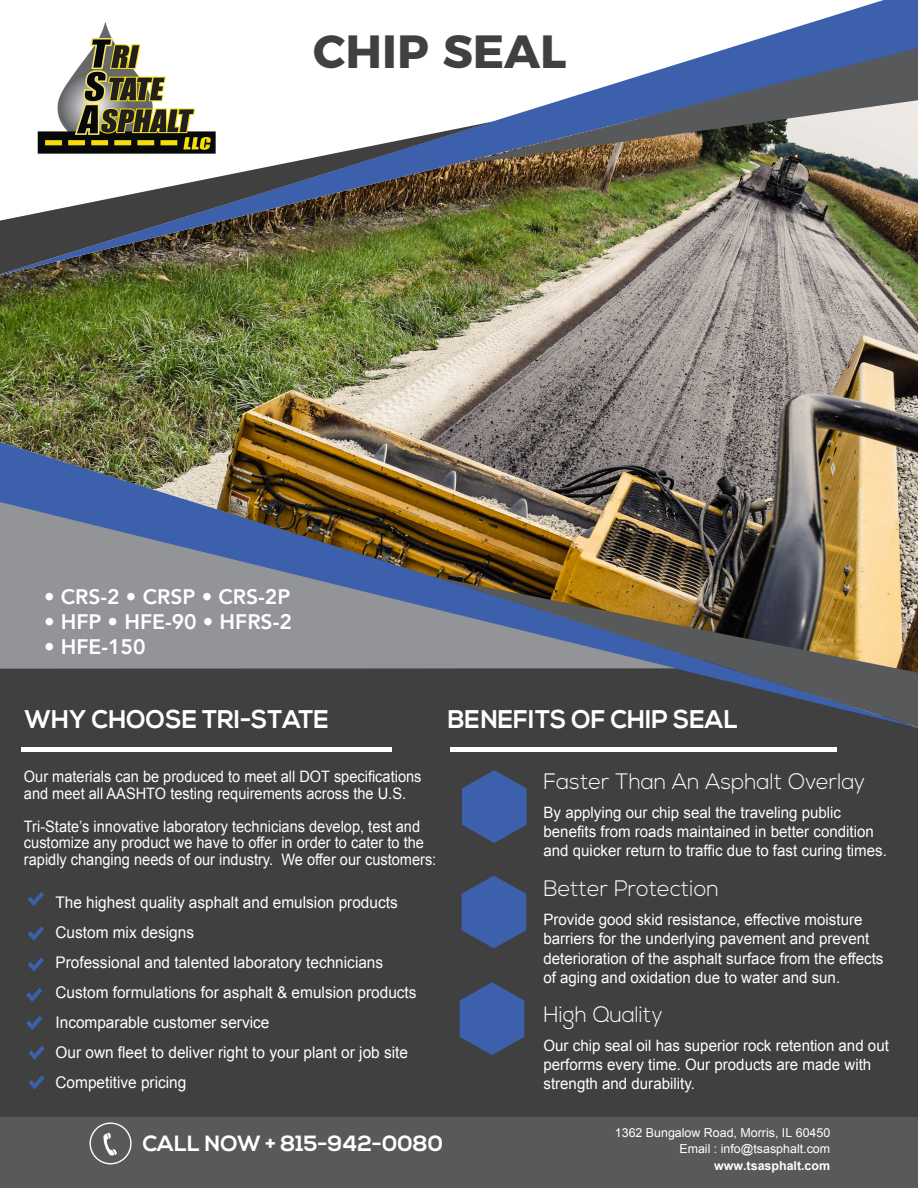
<style>
.page{position:relative;width:918px;height:1188px;background:#fff}
.page>*{position:absolute;margin:0;border:0;box-sizing:border-box;transform-origin:0 0}
.t1{font:700 46.5px "Montserrat";color:#404041}
.t2{font:700 25.5px "Nexa";color:#fff;scale:.96 1}
.t3{font:300 22.35px "Nexa";color:#fff;scale:.96 1}
.t4{font:700 22.05px "Nexa";color:#fff}
.t5{font:800 21px "Avenir";color:#fff}
.t6{font:16.05px/30px "Arial";color:#fff;scale:.96 1}
.t7{font:15.75px/16.5px "Arial";color:#fff;scale:.92 1}
.t8{font:15.6px/19.2px "Arial";color:#fff;scale:.96 1}
.t9{font:12.45px/16.5px "Arial";color:#fff;text-align:right}
.t10{font:700 12.45px "Arial";color:#fff}
</style>
<div class="page">
<div style="left:0;top:1114px;width:918px;height:74px;background:#58595b"></div>
<div style="left:0;top:515px;width:918px;height:602px;background:#404041"></div>
<img style="left:0;top:275px;width:918px;height:167px">
<img style="left:0;top:0;width:918px;height:275px">
<img style="left:0;top:442px;width:918px;height:286px">
<svg style="left:0;top:502px;width:676px;height:167px;background:#7b7a79"></svg>
<img style="left:0;top:121px;width:493px;height:153px">
<svg style="left:432px;top:576px;width:486px;height:151px"></svg>
<svg style="left:454px;top:48px;width:464px;height:118px"></svg>
<hr style="left:22px;top:747px;width:370px;height:4px;background:#fff">
<hr style="left:450px;top:747px;width:386px;height:4px;background:#fff">
<div style="left:89px;top:1122px;width:43px;height:42px;border:1px solid #fff;border-radius:50%"></div>
<svg style="left:103px;top:1133px;width:14px;height:22px"></svg>
<svg style="left:460px;top:982px;width:64px;height:73px"></svg>
<svg style="left:462px;top:876px;width:64px;height:72px"></svg>
<svg style="left:462px;top:770px;width:65px;height:73px"></svg>
<img style="left:0;top:0;width:256px;height:192px">
<svg style="left:28px;top:892px;width:16px;height:14px"></svg>
<svg style="left:28px;top:926px;width:16px;height:15px"></svg>
<svg style="left:28px;top:957px;width:16px;height:15px"></svg>
<svg style="left:26px;top:988px;width:16px;height:14px"></svg>
<svg style="left:26px;top:1016px;width:16px;height:14px"></svg>
<svg style="left:29px;top:1046px;width:16px;height:14px"></svg>
<svg style="left:29px;top:1075px;width:16px;height:14px"></svg>
<h1 class="t1" style="left:313px;top:13px;width:255px">CHIP SEAL</h1>
<h3 class="t5" style="left:44px;top:580px;width:248px">• CRS-2 • CRSP • CRS-2P</h3>
<h3 class="t5" style="left:44px;top:605px;width:249px">• HFP • HFE-90 • HFRS-2</h3>
<h3 class="t5" style="left:44px;top:631px;width:103px">• HFE-150</h3>
<h2 class="t2" style="left:24px;top:704px;width:319px">WHY CHOOSE TRI-STATE</h2>
<h2 class="t2" style="left:448px;top:704px;width:304px">BENEFITS OF CHIP SEAL</h2>
<p class="t7" style="left:24px;top:769px;width:434px">Our materials can be produced to meet all DOT specifications and meet all AASHTO testing requirements across the U.S.</p>
<p class="t7" style="left:24px;top:818px;width:450px">Tri-State’s innovative laboratory technicians develop, test and customize any product we have to offer in order to cater to the rapidly changing needs of our industry. We offer our customers:</p>
<p class="t6" style="left:56px;top:887px;width:378px">The highest quality asphalt and emulsion products Custom mix designs<br>Professional and talented laboratory technicians Custom formulations for asphalt &amp; emulsion products Incomparable customer service<br>Our own fleet to deliver right to your plant or job site Competitive pricing</p>
<h3 class="t3" style="left:544px;top:768px;width:337px">Faster Than An Asphalt Overlay</h3>
<p class="t8" style="left:544px;top:803px;width:359px">By applying our chip seal the traveling public benefits from roads maintained in better condition and quicker return to traffic due to fast curing times.</p>
<h3 class="t3" style="left:543px;top:876px;width:184px">Better Protection</h3>
<p class="t8" style="left:543px;top:910px;width:356px">Provide good skid resistance, effective moisture barriers for the underlying pavement and prevent deterioration of the asphalt surface from the effects of aging and oxidation due to water and sun.</p>
<h3 class="t3" style="left:544px;top:1001px;width:126px">High Quality</h3>
<p class="t8" style="left:544px;top:1036px;width:361px">Our chip seal oil has superior rock retention and out performs every time. Our products are made with strength and durability.</p>
<h3 class="t4" style="left:143px;top:1131px;width:302px">CALL NOW + 815-942-0080</h3>
<p class="t9" style="left:615px;top:1124px;width:217px">1362 Bungalow Road, Morris, IL 60450<br>Email : info@tsasphalt.com</p>
<p class="t10" style="left:714px;top:1157px;width:118px">www.tsasphalt.com</p>
</div>
